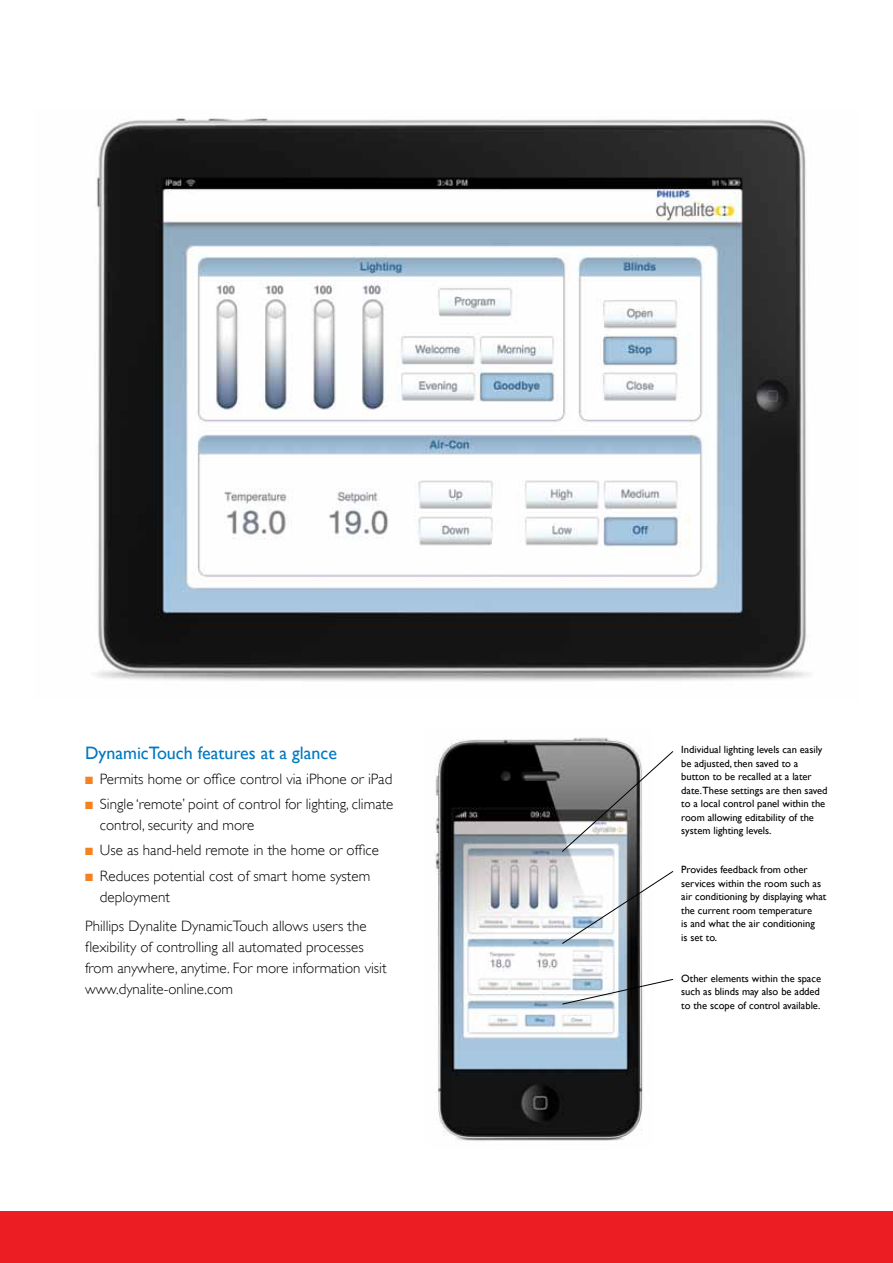
<style>
.page{position:relative;width:893px;height:1263px;background:#fff}
.page>*{position:absolute;margin:0;border:0;box-sizing:border-box;transform-origin:0 0}
.t1{font:18px "Gill Sans";color:#0079c1}
.t2{font:300 15px/21px "Gill Sans";color:#000}
.t3{font:10.5px/13.5px "Gill Sans";color:#000}
.s1{color:#f58220}
</style>
<div class="page">
<img style="left:95px;top:118px;width:716px;height:563px">
<img style="left:434px;top:737px;width:209px;height:404px">
<svg style="left:562px;top:751px;width:111px;height:101px"></svg>
<svg style="left:562px;top:871px;width:112px;height:73px"></svg>
<svg style="left:562px;top:979px;width:111px;height:25px"></svg>
<div style="left:0;top:1212px;width:893px;height:51px;background:#ed1d24"></div>
<h1 class="t1" style="left:85px;top:742px;width:253px">DynamicTouch features at a glance</h1>
<h2 class="t2" style="left:85px;top:768px;width:309px"><span class="s1">■</span> Permits home or office control via iPhone or iPad</h2>
<h2 class="t2" style="left:100px;top:793px;width:295px;text-indent:-15px"><span class="s1">■</span> Single ‘remote’ point of control for lighting, climate control, security and more</h2>
<h2 class="t2" style="left:85px;top:840px;width:295px"><span class="s1">■</span> Use as hand-held remote in the home or office</h2>
<h2 class="t2" style="left:100px;top:865px;width:272px;text-indent:-15px"><span class="s1">■</span> Reduces potential cost of smart home system deployment</h2>
<h2 class="t2" style="left:85px;top:915px;width:303px">Phillips Dynalite DynamicTouch allows users the flexibility of controlling all automated processes from anywhere, anytime. For more information visit www.dynalite-online.com</h2>
<p class="t3" style="left:681px;top:743px;width:148px">Individual lighting levels can easily be adjusted, then saved to a button to be recalled at a later date.These settings are then saved to a local control panel within the room allowing editability of the system lighting levels.</p>
<p class="t3" style="left:681px;top:863px;width:147px">Provides feedback from other services within the room such as air conditioning by displaying what the current room temperature<br>is and what the air conditioning<br>is set to.</p>
<p class="t3" style="left:681px;top:971px;width:141px;text-align:justify">Other elements within the space such as blinds may also be added to the scope of control available.</p>
</div>
